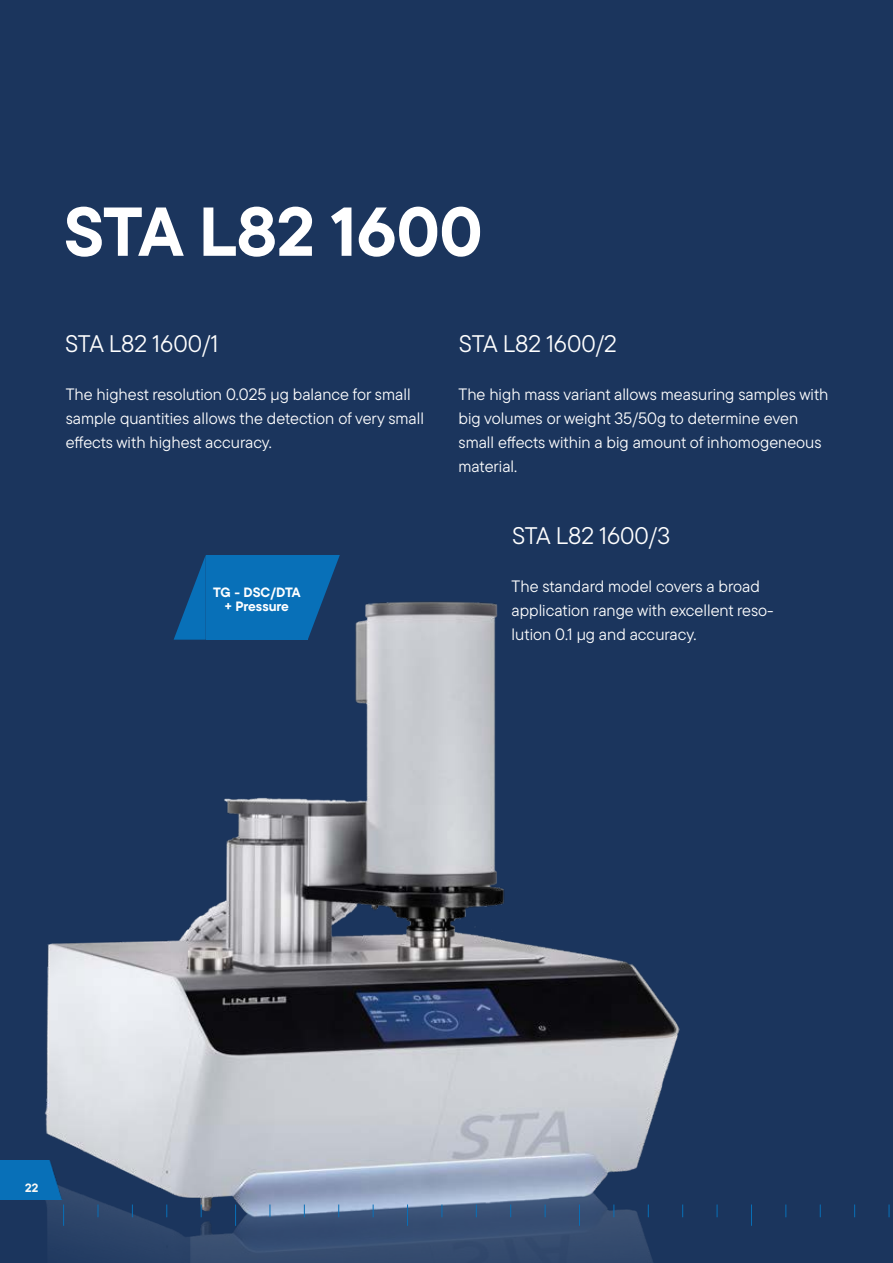
<style>
.page{position:relative;width:893px;height:1263px;background:#1b355d}
.page>*{position:absolute;margin:0;border:0;box-sizing:border-box;transform-origin:0 0}
.t1{font:700 69px "TT Commons Pro";color:#fff}
.t2{font:24px "TT Commons Pro";color:#fff}
.t3{font:16.5px/24px "TT Commons Pro";color:#fff}
.t4{font:700 13.5px/13.5px "TT Commons Pro";letter-spacing:-.01em;color:#fff;text-align:center}
.t5{font:700 12px "TT Commons Pro";color:#f9f7f4}
</style>
<div class="page">
<img style="left:0;top:601px;width:684px;height:662px">
<img style="left:0;top:1160px;width:64px;height:39px">
<div style="left:206px;top:555px;width:102px;height:85px;background:#0870b8"></div>
<svg style="left:308px;top:555px;width:32px;height:85px"></svg>
<svg style="left:174px;top:555px;width:32px;height:85px"></svg>
<svg style="left:63px;top:1204px;width:1px;height:22px"></svg>
<svg style="left:235px;top:1204px;width:1px;height:22px"></svg>
<svg style="left:407px;top:1204px;width:1px;height:22px"></svg>
<svg style="left:579px;top:1204px;width:1px;height:22px"></svg>
<svg style="left:751px;top:1204px;width:1px;height:22px"></svg>
<svg style="left:98px;top:1204px;width:1px;height:13px"></svg>
<svg style="left:270px;top:1204px;width:1px;height:13px"></svg>
<svg style="left:442px;top:1204px;width:1px;height:13px"></svg>
<svg style="left:614px;top:1204px;width:1px;height:13px"></svg>
<svg style="left:786px;top:1204px;width:1px;height:13px"></svg>
<svg style="left:132px;top:1204px;width:1px;height:13px"></svg>
<svg style="left:304px;top:1204px;width:1px;height:13px"></svg>
<svg style="left:476px;top:1204px;width:1px;height:13px"></svg>
<svg style="left:648px;top:1204px;width:1px;height:13px"></svg>
<svg style="left:820px;top:1204px;width:1px;height:13px"></svg>
<svg style="left:167px;top:1204px;width:1px;height:13px"></svg>
<svg style="left:338px;top:1204px;width:1px;height:13px"></svg>
<svg style="left:510px;top:1204px;width:1px;height:13px"></svg>
<svg style="left:682px;top:1204px;width:1px;height:13px"></svg>
<svg style="left:854px;top:1204px;width:1px;height:13px"></svg>
<svg style="left:201px;top:1204px;width:1px;height:13px"></svg>
<svg style="left:373px;top:1204px;width:1px;height:13px"></svg>
<svg style="left:545px;top:1204px;width:1px;height:13px"></svg>
<svg style="left:717px;top:1204px;width:1px;height:13px"></svg>
<svg style="left:889px;top:1204px;width:1px;height:13px"></svg>
<h1 class="t1" style="left:64px;top:179px;width:420px">STA L82 1600</h1>
<h2 class="t2" style="left:65px;top:326px;width:155px">STA L82 1600/1</h2>
<h2 class="t2" style="left:459px;top:326px;width:160px">STA L82 1600/2</h2>
<p class="t3" style="left:66px;top:382px;width:360px">The highest resolution 0.025 μg balance for small sample quantities allows the detection of very small effects with highest accuracy.</p>
<p class="t3" style="left:459px;top:382px;width:371px">The high mass variant allows measuring samples with big volumes or weight 35/50g to determine even small effects within a big amount of inhomogeneous material.</p>
<p class="t4" style="left:213px;top:586px;width:89px">TG - DSC/DTA + Pressure</p>
<h2 class="t2" style="left:512px;top:518px;width:160px">STA L82 1600/3</h2>
<p class="t3" style="left:512px;top:574px;width:263px">The standard model covers a broad application range with excellent reso&shy;lution 0.1 μg and accuracy.</p>
<p class="t5" style="left:25px;top:1178px;width:15px">22</p>
</div>
